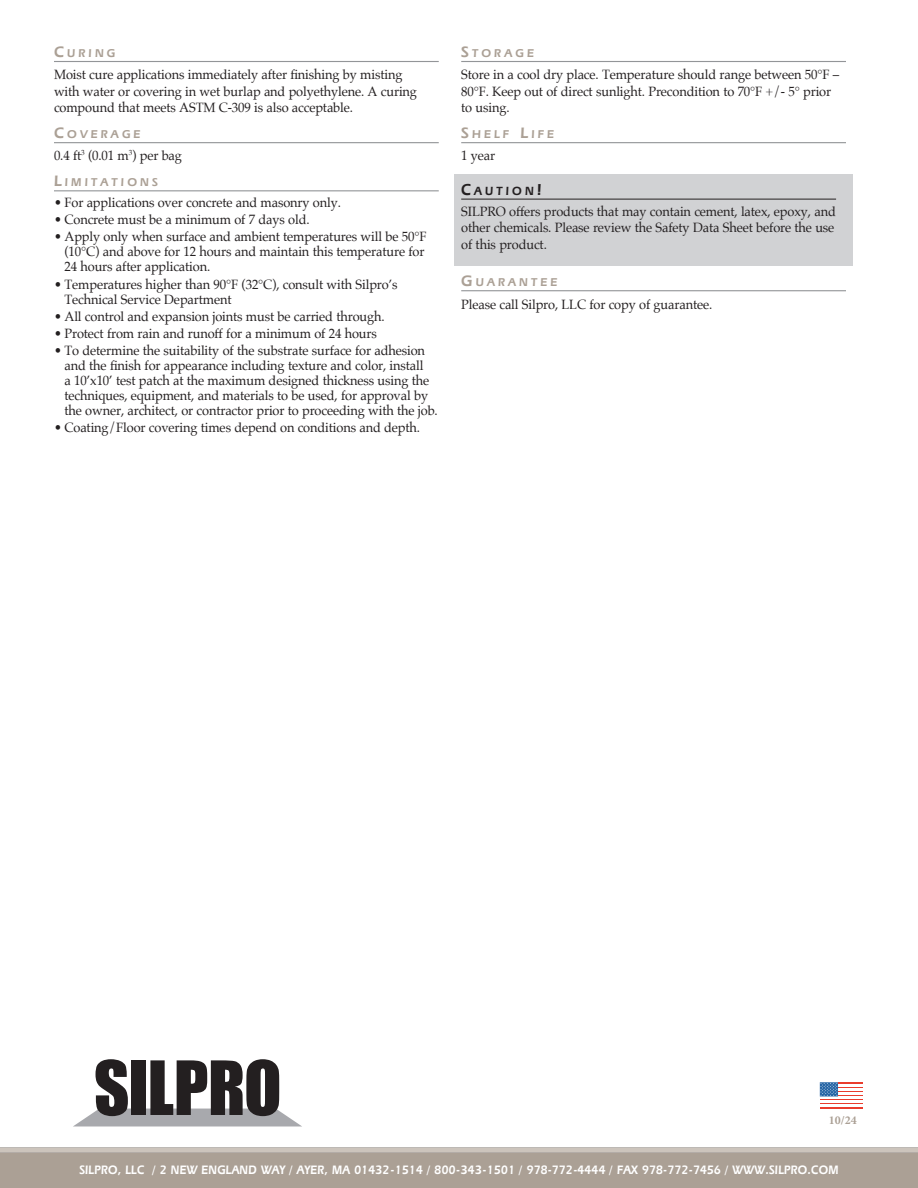
<style>
.page{position:relative;width:918px;height:1188px;background:#fff}
.page>*{position:absolute;margin:0;border:0;box-sizing:border-box;transform-origin:0 0}
.Body{font:13.5px/15px "Palatino";letter-spacing:-.01em;color:#231f20;scale:.95 1}
.Caution_Statement{font:13.5px/16.5px "Palatino";letter-spacing:-.01em;color:#231f20;text-align:justify;scale:.95 1}
.t1{font:600 12.75px "Eras IT Cby BT";letter-spacing:.025em;color:#fff;scale:.9 1}
.Caution_Statement-2{font:600 12.3px "Eras IT Cby BT";letter-spacing:.265em;color:#231f20;scale:.95 1}
.Data_Sheet_Date{font:700 12px "Minion Pro";color:#aba095}
.Body_sub_w_rule{font:600 11.85px "Eras IT Cby BT";letter-spacing:.265em;color:#aba095}
.s1{font-size:15.75px}
.s2{font-size:16.5px}
</style>
<div class="page">
<hr style="left:54px;top:61px;width:385px;height:1px;background:#939598">
<hr style="left:54px;top:142px;width:385px;height:1px;background:#939598">
<hr style="left:54px;top:190px;width:385px;height:1px;background:#939598">
<hr style="left:461px;top:61px;width:385px;height:1px;background:#939598">
<hr style="left:461px;top:142px;width:385px;height:1px;background:#939598">
<div style="left:454px;top:174px;width:399px;height:92px;background:#d1d2d4"></div>
<hr style="left:461px;top:199px;width:375px;height:1px;background:#231f20">
<hr style="left:461px;top:290px;width:385px;height:1px;background:#939598">
<div style="left:0;top:1150px;width:918px;height:38px;background:#aba095"></div>
<div style="left:820px;top:1082px;width:43px;height:26px;background:linear-gradient(to right,#fff,#fff)"></div>
<hr style="left:820px;top:1096px;width:43px;height:3px;background:#fff">
<hr style="left:838px;top:1092px;width:25px;height:2px;background:#fff">
<hr style="left:838px;top:1088px;width:25px;height:2px;background:#fff">
<hr style="left:838px;top:1084px;width:25px;height:2px;background:#fff">
<hr style="left:820px;top:1101px;width:43px;height:2px;background:#fff">
<hr style="left:820px;top:1105px;width:43px;height:2px;background:#fff">
<svg style="left:820px;top:1082px;width:18px;height:14px"></svg>
<svg style="left:74px;top:1059px;width:227px;height:67px"></svg>
<div style="left:0;top:1147px;width:918px;height:6px;background:#ccc4bc"></div>
<p class="Body_sub_w_rule" style="left:54px;top:46px;width:63px"><span class="s1">C</span>URING</p>
<p class="Body" style="left:54px;top:66px;width:384px;line-height:16.5px">Moist cure applications immediately after finishing by misting with water or covering in wet burlap and polyethylene. A curing compound that meets ASTM C-309 is also acceptable.</p>
<p class="Body_sub_w_rule" style="left:54px;top:127px;width:88px"><span class="s1">C</span>OVERAGE</p>
<p class="Body" style="left:54px;top:148px;width:136px">0.4 ft<sup>3</sup> (0.01 m<sup>3</sup>) per bag</p>
<p class="Body_sub_w_rule" style="left:54px;top:175px;width:105px"><span class="s1">L</span>IMITATIONS</p>
<p class="Body" style="left:54px;top:195px;width:304px">• For applications over concrete and masonry only.</p>
<p class="Body" style="left:54px;top:212px;width:271px">• Concrete must be a minimum of 7 days old.</p>
<p class="Body" style="left:64px;top:229px;width:383px;text-indent:-10px">• Apply only when surface and ambient temperatures will be 50°F (10°C) and above for 12 hours and maintain this temperature for<br>24 hours after application.</p>
<p class="Body" style="left:64px;top:276px;width:352px;text-indent:-10px">• Temperatures higher than 90°F (32°C), consult with Silpro’s<br>Technical Service Department</p>
<p class="Body" style="left:54px;top:309px;width:350px">• All control and expansion joints must be carried through.</p>
<p class="Body" style="left:54px;top:326px;width:341px">• Protect from rain and runoff for a minimum of 24 hours</p>
<p class="Body" style="left:64px;top:343px;width:395px;text-indent:-10px">• To determine the suitability of the substrate surface for adhesion and the finish for appearance including texture and color, install<br>a 10’x10’ test patch at the maximum designed thickness using the techniques, equipment, and materials to be used, for approval by the owner, architect, or contractor prior to proceeding with the job.</p>
<p class="Body" style="left:54px;top:420px;width:387px">• Coating/Floor covering times depend on conditions and depth.</p>
<p class="Body_sub_w_rule" style="left:461px;top:46px;width:74px"><span class="s1">S</span>TORAGE</p>
<p class="Body" style="left:461px;top:66px;width:400px;line-height:16.5px">Store in a cool dry place. Temperature should range between 50°F –<br>80°F. Keep out of direct sunlight. Precondition to 70°F +/- 5° prior to using.</p>
<p class="Body_sub_w_rule" style="left:461px;top:127px;width:94px"><span class="s1">S</span>HELF <span class="s1">L</span>IFE</p>
<p class="Body" style="left:461px;top:148px;width:37px">1 year</p>
<p class="Caution_Statement-2" style="left:461px;top:183px;width:86px"><span class="s2">C</span>AUTION<span class="s2">!</span></p>
<p class="Caution_Statement" style="left:461px;top:203px;width:396px">SILPRO offers products that may contain cement, latex, epoxy, and other chemicals. Please review the Safety Data Sheet before the use of this product.</p>
<p class="Body_sub_w_rule" style="left:461px;top:275px;width:98px"><span class="s1">G</span>UARANTEE</p>
<p class="Body" style="left:461px;top:296px;width:266px">Please call Silpro, LLC for copy of guarantee.</p>
<p class="Data_Sheet_Date" style="left:829px;top:1112px;width:29px">10/24</p>
<p class="t1" style="left:79px;top:1162px;width:845px">SILPRO, LLC / 2 NEW ENGLAND WAY / AYER, MA 01432-1514 / 800-343-1501 / 978-772-4444 / FAX 978-772-7456 / WWW.SILPRO.COM</p>
</div>
